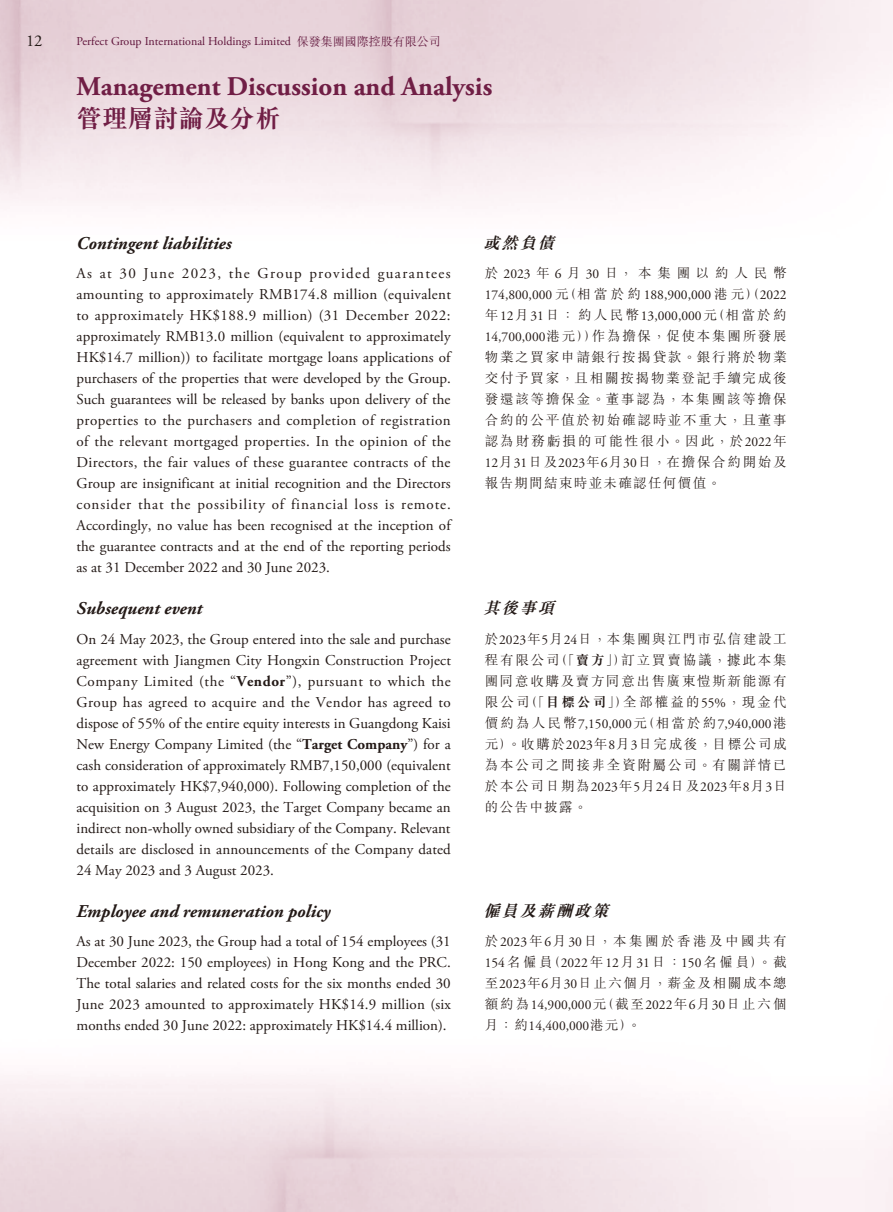
<style>
.page{position:relative;width:893px;height:1212px;background:#fff}
.page>*{position:absolute;margin:0;border:0;box-sizing:border-box;transform-origin:0 0}
.t1{font:700 27px "Adobe Garamond Pro";color:#701e45}
.t2{font:700 25.5px "M Sung HK";color:#701e45}
.t3{font:italic 700 18px "Adobe Garamond Pro";color:#231916}
.t4{font:italic 700 16.5px "M Sung HK";color:#231916}
.t5{font:16.5px "Adobe Garamond Pro";color:#231916}
.t6{font:15px/21px "Adobe Garamond Pro";color:#231916;text-align:justify}
.t7{font:300 13.5px/21px "M Sung HK";letter-spacing:.13em;color:#231916;text-align:justify}
.t8{font:13.5px/21px "Adobe Garamond Pro";color:#231916}
.t9{font:300 13.5px "M Sung HK";letter-spacing:.185em;color:#231916}
.t10{font:300 13.5px "M Sung HK";letter-spacing:.43em;color:#231916}
.t11{font:12px "Adobe Garamond Pro";color:#60153b}
.s1{font-family:"M Sung HK";font-weight:300}
.s2{font-weight:700}
.s3{font-family:"Adobe Garamond Pro";font-weight:400}
</style>
<div class="page">
<p class="t5" style="left:26px;top:30px;width:18px">12</p>
<p class="t11" style="left:77px;top:34px;width:366px">Perfect Group International Holdings Limited <span class="s1">保發集團國際控股有限公司</span></p>
<h1 class="t1" style="left:77px;top:70px;width:417px">Management Discussion and Analysis</h1>
<h2 class="t2" style="left:77px;top:106px;width:206px">管理層討論及分析</h2>
<p class="t3" style="left:77px;top:233px;width:157px">Contingent liabilities</p>
<p class="t6" style="left:77px;top:264px;width:376px">As at 30 June 2023, the Group provided guarantees amounting to approximately RMB174.8 million (equivalent to approximately HK$188.9 million) (31 December 2022: approximately RMB13.0 million (equivalent to approximately HK$14.7 million)) to facilitate mortgage loans applications of purchasers of the properties that were developed by the Group.<br>Such guarantees will be released by banks upon delivery of the properties to the purchasers and completion of registration of the relevant mortgaged properties. In the opinion of the Directors, the fair values of these guarantee contracts of the Group are insignificant at initial recognition and the Directors consider that the possibility of financial loss is remote.<br>Accordingly, no value has been recognised at the inception of the guarantee contracts and at the end of the reporting periods as at 31 December 2022 and 30 June 2023.</p>
<p class="t3" style="left:77px;top:598px;width:127px">Subsequent event</p>
<p class="t6" style="left:77px;top:629px;width:376px">On 24 May 2023, the Group entered into the sale and purchase agreement with Jiangmen City Hongxin Construction Project Company Limited (the “<span class="s2">Vendor</span>”), pursuant to which the Group has agreed to acquire and the Vendor has agreed to dispose of 55% of the entire equity interests in Guangdong Kaisi New Energy Company Limited (the “<span class="s2">Target Company</span>”) for a cash consideration of approximately RMB7,150,000 (equivalent to approximately HK$7,940,000). Following completion of the acquisition on 3 August 2023, the Target Company became an indirect non-wholly owned subsidiary of the Company. Relevant details are disclosed in announcements of the Company dated 24 May 2023 and 3 August 2023.</p>
<p class="t3" style="left:77px;top:901px;width:256px">Employee and remuneration policy</p>
<p class="t6" style="left:77px;top:932px;width:376px">As at 30 June 2023, the Group had a total of 154 employees (31<br>December 2022: 150 employees) in Hong Kong and the PRC.<br>The total salaries and related costs for the six months ended 30<br>June 2023 amounted to approximately HK$14.9 million (six months ended 30 June 2022: approximately HK$14.4 million).</p>
<p class="t4" style="left:483px;top:234px;width:77px">或然負債</p>
<p class="t10" style="left:485px;top:264px;width:303px">於<span class="s3">2023</span>年<span class="s3">6</span>月<span class="s3">30</span>日，本集團以約人民幣</p>
<p class="t8" style="left:485px;top:285px;width:303px">174,800,000 <span class="s1">元（相當於約</span> 188,900,000 <span class="s1">港元）（</span>2022</p>
<p class="t7" style="left:485px;top:304px;width:303px">年<span class="s3">12</span>月<span class="s3">31</span>日：約人民幣<span class="s3">13,000,000</span>元（相當於約<span class="s3">14,700,000</span>港元））作為擔保，促使本集團所發展物業之買家申請銀行按揭貸款。銀行將於物業交付予買家，且相關按揭物業登記手續完成後發還該等擔保金。董事認為，本集團該等擔保合約的公平值於初始確認時並不重大，且董事認為財務虧損的可能性很小。因此，於<span class="s3">2022</span>年<span class="s3">12</span>月<span class="s3">31</span>日及<span class="s3">2023</span>年<span class="s3">6</span>月<span class="s3">30</span>日，在擔保合約開始及報告期間結束時並未確認任何價值。</p>
<p class="t4" style="left:483px;top:600px;width:77px">其後事項</p>
<p class="t7" style="left:485px;top:627px;width:303px">於<span class="s3">2023</span>年<span class="s3">5</span>月<span class="s3">24</span>日，本集團與江門市弘信建設工程有限公司（「<span class="s2">賣方</span>」）訂立買賣協議，據此本集團同意收購及賣方同意出售廣東愷斯新能源有限公司（「<span class="s2">目標公司</span>」）全部權益的<span class="s3">55%</span>，現金代</p>
<p class="t8" style="left:485px;top:713px;width:303px"><span class="s1">價約為人民幣</span>7,150,000<span class="s1">元（相當於約</span>7,940,000<span class="s1">港</span></p>
<p class="t7" style="left:485px;top:732px;width:303px">元）。收購於<span class="s3">2023</span>年<span class="s3">8</span>月<span class="s3">3</span>日完成後，目標公司成為本公司之間接非全資附屬公司。有關詳情已於本公司日期為<span class="s3">2023</span>年<span class="s3">5</span>月<span class="s3">24</span>日及<span class="s3">2023</span>年<span class="s3">8</span>月<span class="s3">3</span>日的公告中披露。</p>
<p class="t4" style="left:483px;top:902px;width:131px">僱員及薪酬政策</p>
<p class="t9" style="left:485px;top:932px;width:303px">於<span class="s3">2023</span>年<span class="s3">6</span>月<span class="s3">30</span>日，本集團於香港及中國共有</p>
<p class="t8" style="left:485px;top:953px;width:303px">154<span class="s1">名僱員（</span>2022<span class="s1">年</span>12<span class="s1">月</span>31<span class="s1">日：</span>150<span class="s1">名僱員）。截</span></p>
<p class="t7" style="left:485px;top:972px;width:303px">至<span class="s3">2023</span>年<span class="s3">6</span>月<span class="s3">30</span>日止六個月，薪金及相關成本總</p>
<p class="t8" style="left:485px;top:995px;width:303px"><span class="s1">額約為</span>14,900,000<span class="s1">元（截至</span>2022<span class="s1">年</span>6<span class="s1">月</span>30<span class="s1">日止六個月：約</span>14,400,000<span class="s1">港元）。</span></p>
</div>
